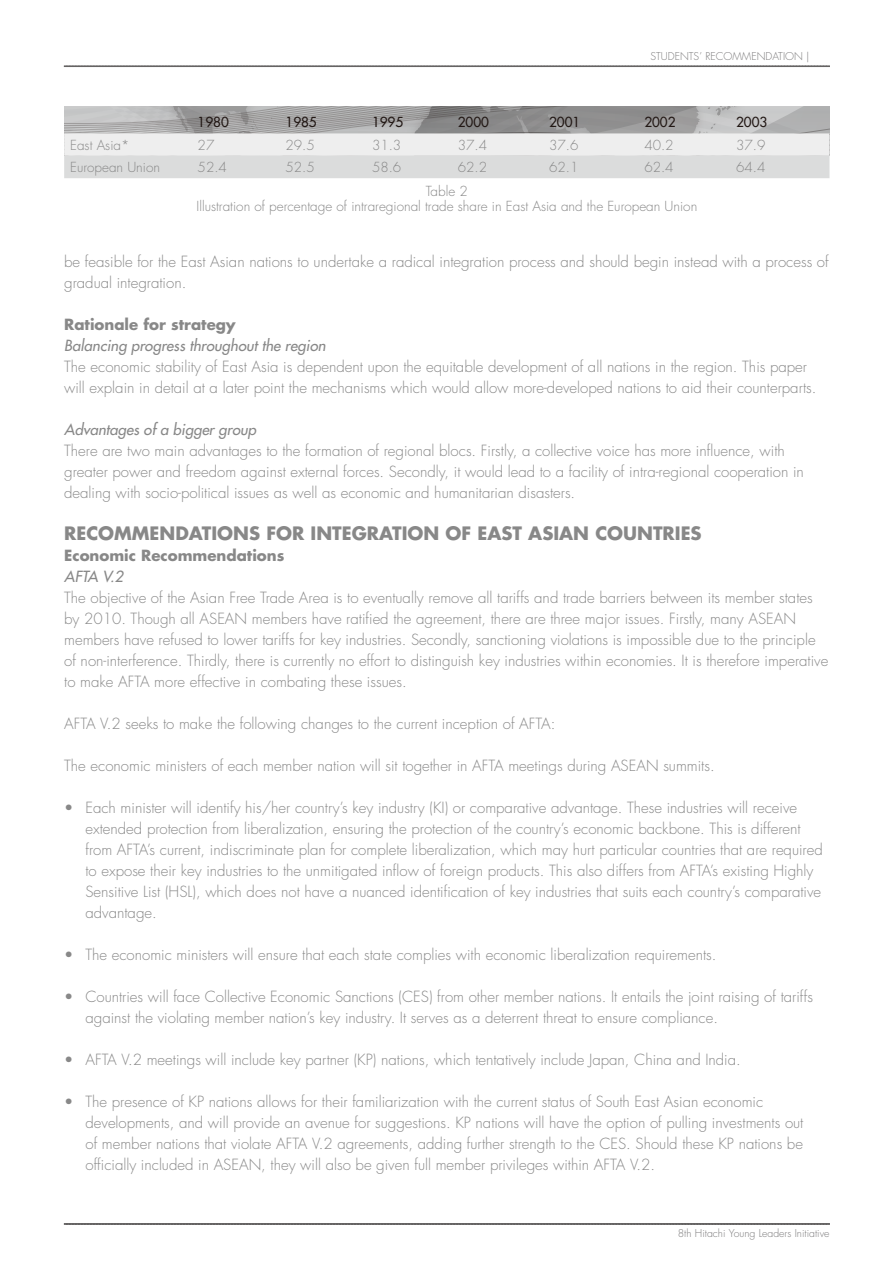
<style>
.page{position:relative;width:893px;height:1263px;background:#fff}
.page>*{position:absolute;margin:0;border:0;box-sizing:border-box;transform-origin:0 0}
.t1{font:700 18px "Futura";color:#888}
.t2{font:300 15px/21px "Futura";color:#888}
.t3{font:italic 15px "Futura";color:#888}
.t4{font:700 15px "Futura";color:#888}
.t5{font:300 13.5px/15px "Futura";color:#888;text-align:center}
.t6{font:13.5px "Futura";color:#221815}
.t7{font:300 10.5px "Futura";color:#7d7c7d}
</style>
<div class="page">
<svg style="left:64px;top:65px;width:766px;height:2px;background:#828080"></svg>
<svg style="left:64px;top:1223px;width:766px;height:2px;background:#686666"></svg>
<svg style="left:64px;top:106px;width:766px;height:72px;background:#cbcccc"></svg>
<p class="t7" style="left:650px;top:50px;width:161px">STUDENTS’ RECOMMENDATION |</p>
<p class="t6" style="left:198px;top:113px;width:33px">1980</p>
<p class="t6" style="left:286px;top:113px;width:33px">1985</p>
<p class="t6" style="left:372px;top:113px;width:33px">1995</p>
<p class="t6" style="left:458px;top:113px;width:33px">2000</p>
<p class="t6" style="left:549px;top:113px;width:33px">2001</p>
<p class="t6" style="left:644px;top:113px;width:33px">2002</p>
<p class="t6" style="left:736px;top:113px;width:33px">2003</p>
<p class="t5" style="left:70px;top:138px;width:61px">East Asia*</p>
<p class="t5" style="left:198px;top:138px;width:18px">27</p>
<p class="t5" style="left:286px;top:138px;width:31px">29.5</p>
<p class="t5" style="left:372px;top:138px;width:31px">31.3</p>
<p class="t5" style="left:458px;top:138px;width:31px">37.4</p>
<p class="t5" style="left:549px;top:138px;width:31px">37.6</p>
<p class="t5" style="left:644px;top:138px;width:31px">40.2</p>
<p class="t5" style="left:736px;top:138px;width:31px">37.9</p>
<p class="t5" style="left:70px;top:160px;width:91px">European Union</p>
<p class="t5" style="left:198px;top:160px;width:31px">52.4</p>
<p class="t5" style="left:286px;top:160px;width:31px">52.5</p>
<p class="t5" style="left:372px;top:160px;width:31px">58.6</p>
<p class="t5" style="left:458px;top:160px;width:31px">62.2</p>
<p class="t5" style="left:549px;top:160px;width:31px">62.1</p>
<p class="t5" style="left:644px;top:160px;width:31px">62.4</p>
<p class="t5" style="left:736px;top:160px;width:31px">64.4</p>
<p class="t5" style="left:197px;top:184px;width:502px">Table 2<br>Illustration of percentage of intraregional trade share in East Asia and the European Union</p>
<p class="t2" style="left:64px;top:251px;width:766px">be feasible for the East Asian nations to undertake a radical integration process and should begin instead with a process of gradual integration.</p>
<p class="t4" style="left:64px;top:314px;width:173px">Rationale for strategy</p>
<p class="t3" style="left:64px;top:336px;width:263px">Balancing progress throughout the region</p>
<p class="t2" style="left:64px;top:356px;width:754px">The economic stability of East Asia is dependent upon the equitable development of all nations in the region. This paper will explain in detail at a later point the mechanisms which would allow more-developed nations to aid their counterparts.</p>
<p class="t3" style="left:64px;top:420px;width:194px">Advantages of a bigger group</p>
<p class="t2" style="left:64px;top:440px;width:741px">There are two main advantages to the formation of regional blocs. Firstly, a collective voice has more influence, with greater power and freedom against external forces. Secondly, it would lead to a facility of intra-regional cooperation in dealing with socio-political issues as well as economic and humanitarian disasters.</p>
<p class="t1" style="left:64px;top:521px;width:639px">RECOMMENDATIONS FOR INTEGRATION OF EAST ASIAN COUNTRIES</p>
<p class="t4" style="left:64px;top:545px;width:222px">Economic Recommendations</p>
<p class="t3" style="left:64px;top:567px;width:60px">AFTA V.2</p>
<p class="t2" style="left:64px;top:587px;width:766px">The objective of the Asian Free Trade Area is to eventually remove all tariffs and trade barriers between its member states by 2010. Though all ASEAN members have ratified the agreement, there are three major issues. Firstly, many ASEAN members have refused to lower tariffs for key industries. Secondly, sanctioning violations is impossible due to the principle of non-interference. Thirdly, there is currently no effort to distinguish key industries within economies. It is therefore imperative to make AFTA more effective in combating these issues.</p>
<p class="t2" style="left:64px;top:713px;width:493px">AFTA V.2 seeks to make the following changes to the current inception of AFTA:</p>
<p class="t2" style="left:64px;top:755px;width:652px">The economic ministers of each member nation will sit together in AFTA meetings during ASEAN summits.</p>
<p class="t2" style="left:85px;top:797px;width:739px;text-indent:-21px">• Each minister will identify his/her country’s key industry (KI) or comparative advantage. These industries will receive extended protection from liberalization, ensuring the protection of the country’s economic backbone. This is different from AFTA’s current, indiscriminate plan for complete liberalization, which may hurt particular countries that are required to expose their key industries to the unmitigated inflow of foreign products. This also differs from AFTA’s existing Highly Sensitive List (HSL), which does not have a nuanced identification of key industries that suits each country’s comparative advantage.</p>
<p class="t2" style="left:64px;top:944px;width:654px">• The economic ministers will ensure that each state complies with economic liberalization requirements.</p>
<p class="t2" style="left:85px;top:986px;width:729px;text-indent:-21px">• Countries will face Collective Economic Sanctions (CES) from other member nations. It entails the joint raising of tariffs against the violating member nation’s key industry. It serves as a deterrent threat to ensure compliance.</p>
<p class="t2" style="left:64px;top:1049px;width:678px">• AFTA V.2 meetings will include key partner (KP) nations, which tentatively include Japan, China and India.</p>
<p class="t2" style="left:85px;top:1091px;width:719px;text-indent:-21px">• The presence of KP nations allows for their familiarization with the current status of South East Asian economic developments, and will provide an avenue for suggestions. KP nations will have the option of pulling investments out of member nations that violate AFTA V.2 agreements, adding further strength to the CES. Should these KP nations be officially included in ASEAN, they will also be given full member privileges within AFTA V.2.</p>
<p class="t7" style="left:678px;top:1227px;width:153px">8th Hitachi Young Leaders Initiative</p>
</div>
